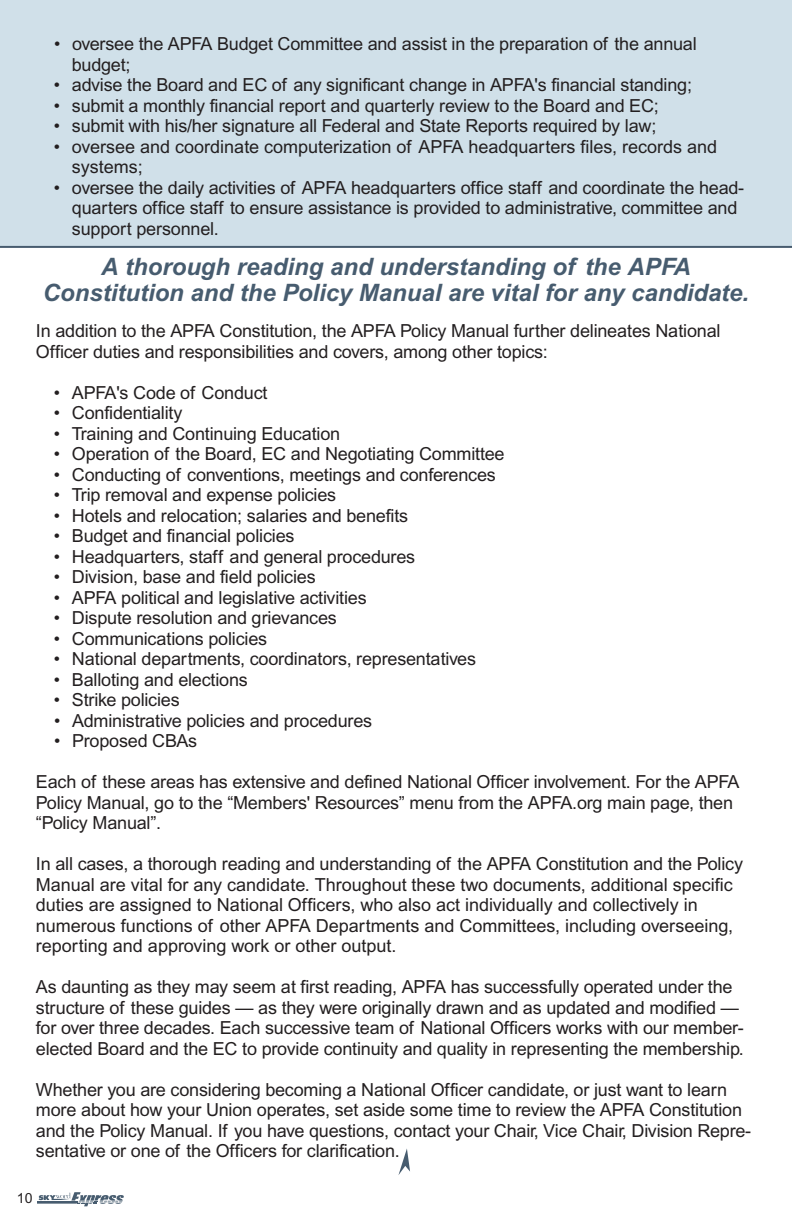
<style>
.page{position:relative;width:792px;height:1224px;background:#fff}
.page>*{position:absolute;margin:0;border:0;box-sizing:border-box;transform-origin:0 0}
.t1{font:italic 700 24px/26px "Arial";color:#475c6f;text-align:center}
.t2{font:18px/20.6px "Arial";letter-spacing:-.01em;color:#231f20}
.t3{font:14px "Arial";color:#231f20}
</style>
<div class="page">
<hr style="left:37px;top:1203px;width:40px;height:1px;background:#475c6f">
<hr style="left:37px;top:1202px;width:40px;height:1px;background:#475c6f">
<hr style="left:37px;top:1201px;width:41px;height:1px;background:#475c6f">
<svg style="left:39px;top:1192px;width:85px;height:14px"></svg>
<div style="left:0;top:0;width:792px;height:247px;background:#d0e0e9"></div>
<hr style="left:0;top:246px;width:792px;height:2px;background:#475c6f">
<svg style="left:398px;top:1148px;width:12px;height:27px"></svg>
<p class="t2" style="left:72px;top:35px;width:626px;text-indent:-18px">• oversee the APFA Budget Committee and assist in the preparation of the annual budget;</p>
<p class="t2" style="left:54px;top:76px;width:640px">• advise the Board and EC of any significant change in APFA's financial standing;</p>
<p class="t2" style="left:54px;top:97px;width:606px">• submit a monthly financial report and quarterly review to the Board and EC;</p>
<p class="t2" style="left:54px;top:117px;width:604px">• submit with his/her signature all Federal and State Reports required by law;</p>
<p class="t2" style="left:72px;top:138px;width:647px;text-indent:-18px">• oversee and coordinate computerization of APFA headquarters files, records and systems;</p>
<p class="t2" style="left:72px;top:179px;width:674px;text-indent:-18px">• oversee the daily activities of APFA headquarters office staff and coordinate the head&shy;quarters office staff to ensure assistance is provided to administrative, committee and support personnel.</p>
<h1 class="t1" style="left:43px;top:254px;width:708px">A thorough reading and understanding of the APFA<br>Constitution and the Policy Manual are vital for any candidate.</h1>
<p class="t2" style="left:36px;top:322px;width:686px">In addition to the APFA Constitution, the APFA Policy Manual further delineates National<br>Officer duties and responsibilities and covers, among other topics:</p>
<p class="t2" style="left:54px;top:384px;width:215px">• APFA's Code of Conduct</p>
<p class="t2" style="left:54px;top:404px;width:130px">• Confidentiality</p>
<p class="t2" style="left:54px;top:425px;width:288px">• Training and Continuing Education</p>
<p class="t2" style="left:54px;top:445px;width:452px">• Operation of the Board, EC and Negotiating Committee</p>
<p class="t2" style="left:54px;top:466px;width:443px">• Conducting of conventions, meetings and conferences</p>
<p class="t2" style="left:54px;top:486px;width:284px">• Trip removal and expense policies</p>
<p class="t2" style="left:54px;top:507px;width:356px">• Hotels and relocation; salaries and benefits</p>
<p class="t2" style="left:54px;top:527px;width:242px">• Budget and financial policies</p>
<p class="t2" style="left:54px;top:548px;width:363px">• Headquarters, staff and general procedures</p>
<p class="t2" style="left:54px;top:568px;width:263px">• Division, base and field policies</p>
<p class="t2" style="left:54px;top:589px;width:314px">• APFA political and legislative activities</p>
<p class="t2" style="left:54px;top:609px;width:284px">• Dispute resolution and grievances</p>
<p class="t2" style="left:54px;top:630px;width:215px">• Communications policies</p>
<p class="t2" style="left:54px;top:650px;width:424px">• National departments, coordinators, representatives</p>
<p class="t2" style="left:54px;top:671px;width:195px">• Balloting and elections</p>
<p class="t2" style="left:54px;top:691px;width:127px">• Strike policies</p>
<p class="t2" style="left:54px;top:712px;width:320px">• Administrative policies and procedures</p>
<p class="t2" style="left:54px;top:732px;width:145px">• Proposed CBAs</p>
<p class="t2" style="left:36px;top:773px;width:705px">Each of these areas has extensive and defined National Officer involvement. For the APFA<br>Policy Manual, go to the “Members' Resources” menu from the APFA.org main page, then “Policy Manual”.</p>
<p class="t2" style="left:36px;top:855px;width:709px">In all cases, a thorough reading and understanding of the APFA Constitution and the Policy Manual are vital for any candidate. Throughout these two documents, additional specific duties are assigned to National Officers, who also act individually and collectively in numerous functions of other APFA Departments and Committees, including overseeing, reporting and approving work or other output.</p>
<p class="t2" style="left:36px;top:978px;width:709px">As daunting as they may seem at first reading, APFA has successfully operated under the structure of these guides — as they were originally drawn and as updated and modified — for over three decades. Each successive team of National Officers works with our member&shy;elected Board and the EC to provide continuity and quality in representing the membership.</p>
<p class="t2" style="left:36px;top:1081px;width:717px">Whether you are considering becoming a National Officer candidate, or just want to learn more about how your Union operates, set aside some time to review the APFA Constitution and the Policy Manual. If you have questions, contact your Chair, Vice Chair, Division Repre&shy;sentative or one of the Officers for clarification.</p>
<p class="t3" style="left:17px;top:1193px;width:17px">10</p>
</div>
